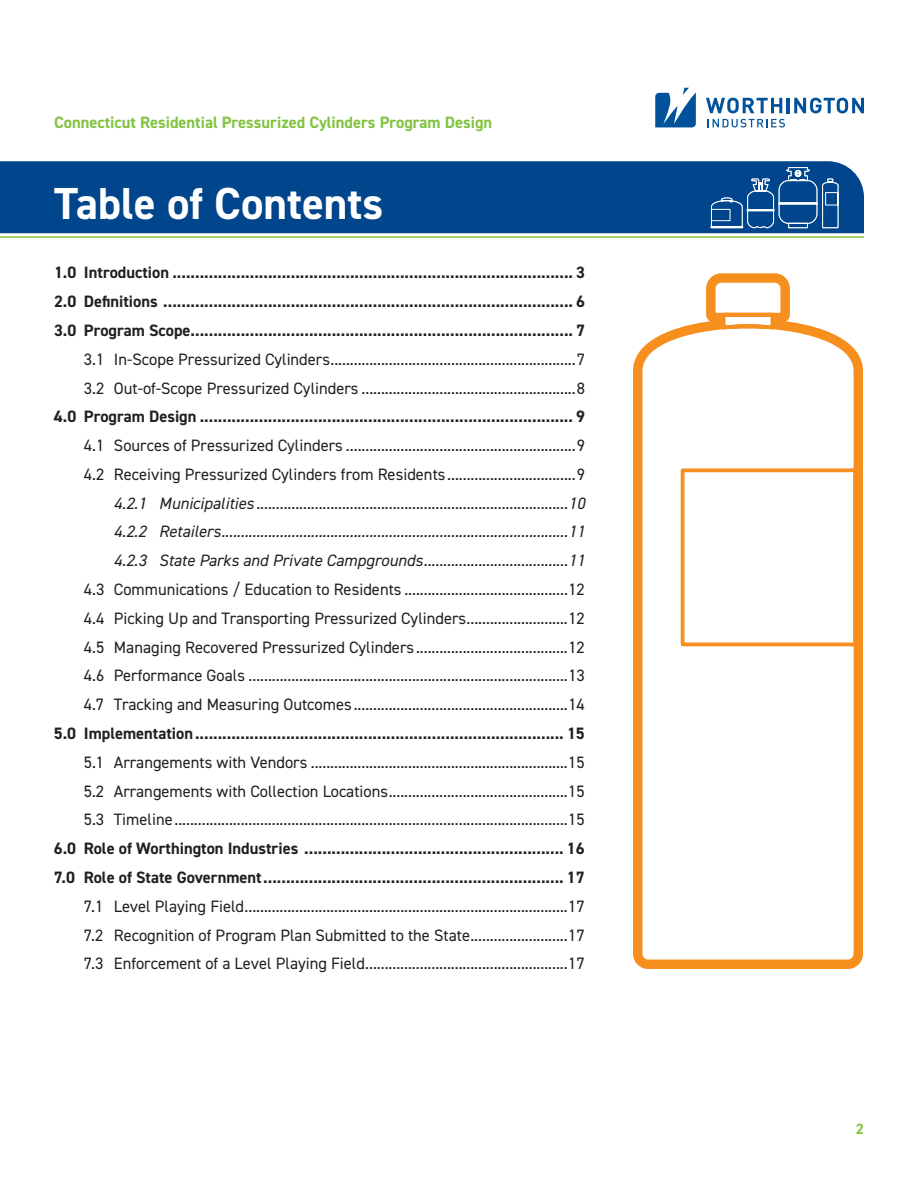
<style>
.page{position:relative;width:918px;height:1188px;background:#fff}
.page>*{position:absolute;margin:0;border:0;box-sizing:border-box;transform-origin:0 0}
.t1{font:700 45px "DIN2014";color:#fff}
.t2{font:16.5px/28.8px "DIN2014";color:#231f20;text-align:justify}
.t3{font:700 16.5px/28.8px "DIN2014";color:#231f20;text-align:justify}
.t4{font:italic 16.5px/28.8px "DIN2014";color:#231f20;text-align:justify}
.t5{font:700 16.5px "DIN2014";color:#81c340}
.t6{font:700 15px "DIN2014";color:#81c340}
</style>
<div class="page">
<div style="left:0;top:161px;width:864px;height:72px;background:#01468c"></div>
<hr style="left:0;top:236px;width:864px;height:2px;background:#81c340">
<svg style="left:710px;top:167px;width:128px;height:61px;background:#24609c"></svg>
<svg style="left:706px;top:98px;width:76px;height:15px"></svg>
<hr style="left:787px;top:98px;width:3px;height:15px;background:#01529b">
<svg style="left:794px;top:98px;width:70px;height:15px"></svg>
<svg style="left:708px;top:119px;width:77px;height:9px"></svg>
<svg style="left:655px;top:88px;width:41px;height:39px"></svg>
<svg style="left:633px;top:273px;width:230px;height:696px"></svg>
<p class="t5" style="left:54px;top:111px;width:440px">Connecticut Residential Pressurized Cylinders Program Design</p>
<h1 class="t1" style="left:54px;top:174px;width:331px">Table of Contents</h1>
<p class="t3" style="left:54px;top:258px;width:533px">1.0 Introduction ........................................................................................ 3<br>2.0 Definitions .......................................................................................... 6<br>3.0 Program Scope.................................................................................... 7</p>
<p class="t2" style="left:84px;top:344px;width:503px">3.1 In-Scope Pressurized Cylinders...............................................................7<br>3.2 Out-of-Scope Pressurized Cylinders .......................................................8</p>
<p class="t3" style="left:54px;top:402px;width:533px">4.0 Program Design .................................................................................. 9</p>
<p class="t2" style="left:84px;top:431px;width:503px">4.1 Sources of Pressurized Cylinders ...........................................................9<br>4.2 Receiving Pressurized Cylinders from Residents.................................9</p>
<p class="t4" style="left:114px;top:488px;width:473px">4.2.1 Municipalities ................................................................................10<br>4.2.2 Retailers.........................................................................................11<br>4.2.3 State Parks and Private Campgrounds.....................................11</p>
<p class="t2" style="left:84px;top:575px;width:503px">4.3 Communications / Education to Residents ..........................................12<br>4.4 Picking Up and Transporting Pressurized Cylinders..........................12<br>4.5 Managing Recovered Pressurized Cylinders.......................................12<br>4.6 Performance Goals ..................................................................................13<br>4.7 Tracking and Measuring Outcomes .......................................................14</p>
<p class="t3" style="left:54px;top:719px;width:533px">5.0 Implementation................................................................................. 15</p>
<p class="t2" style="left:84px;top:747px;width:503px">5.1 Arrangements with Vendors ..................................................................15<br>5.2 Arrangements with Collection Locations..............................................15<br>5.3 Timeline.....................................................................................................15</p>
<p class="t3" style="left:54px;top:834px;width:533px">6.0 Role of Worthington Industries ......................................................... 16<br>7.0 Role of State Government.................................................................. 17</p>
<p class="t2" style="left:84px;top:891px;width:503px">7.1 Level Playing Field...................................................................................17<br>7.2 Recognition of Program Plan Submitted to the State.........................17<br>7.3 Enforcement of a Level Playing Field....................................................17</p>
<p class="t6" style="left:856px;top:1119px;width:10px">2</p>
</div>
